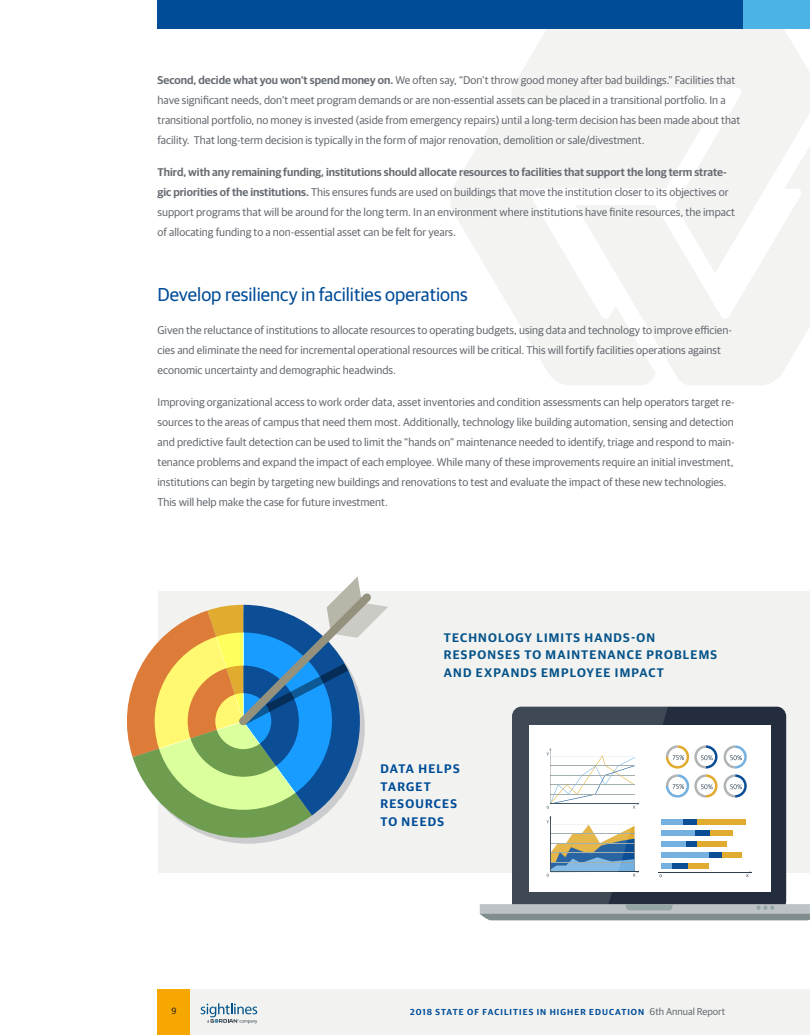
<style>
.page{position:relative;width:810px;height:1035px;background:#fff}
.page>*{position:absolute;margin:0;border:0;box-sizing:border-box;transform-origin:0 0}
.Body_text{font:18.75px "Guardian Sans";color:#004c97}
.Body_text-2{font:600 12.5px/17.5px "Guardian Sans";letter-spacing:.095em;color:#055389}
.Body_text-3{font:600 12.5px/17.5px "Guardian Sans";letter-spacing:.095em;color:#004c97}
.Body_text-4{font:11.25px/20px "Guardian Sans";color:#676c72}
.t1{font:10px "Calibri";color:#231f20}
.t2{font:600 8.75px "Guardian Sans";letter-spacing:.12em;color:#004c97}
.s1{font-weight:600}
.s2{font-weight:400;font-size:10px;color:#676c72}
</style>
<div class="page">
<svg style="left:510px;top:28px;width:300px;height:93px;fill:#f3f3f2"></svg>
<svg style="left:706px;top:121px;width:104px;height:264px;fill:#f3f3f2"></svg>
<svg style="left:450px;top:121px;width:256px;height:264px;fill:#f3f3f2"></svg>
<div style="left:158px;top:989px;width:652px;height:46px;background:#f2f3f1"></div>
<div style="left:158px;top:989px;width:32px;height:46px;background:#f6a800"></div>
<div style="left:158px;top:0;width:652px;height:28px;background:#4cb4e5"></div>
<svg style="left:201px;top:1003px;width:56px;height:21px"></svg>
<div style="left:158px;top:0;width:585px;height:28px;background:#004c97"></div>
<div style="left:158px;top:591px;width:652px;height:282px;background:#f2f3f1"></div>
<svg style="left:127px;top:576px;width:261px;height:268px"></svg>
<svg style="left:480px;top:707px;width:330px;height:213px"></svg>
<p class="Body_text-4" style="left:158px;top:69px;width:584px"><span class="s1">Second, decide what you won’t spend money on.</span> We often say, “Don’t throw good money after bad buildings.” Facilities that have significant needs, don’t meet program demands or are non-essential assets can be placed in a transitional portfolio. In a transitional portfolio, no money is invested (aside from emergency repairs) until a long-term decision has been made about that facility. That long-term decision is typically in the form of major renovation, demolition or sale/divestment.</p>
<p class="Body_text-4" style="left:158px;top:161px;width:579px"><span class="s1">Third, with any remaining funding, institutions should allocate resources to facilities that support the long term strate&shy;gic priorities of the institutions.</span> This ensures funds are used on buildings that move the institution closer to its objectives or support programs that will be around for the long term. In an environment where institutions have finite resources, the impact of allocating funding to a non-essential asset can be felt for years.</p>
<p class="Body_text" style="left:158px;top:281px;width:312px">Develop resiliency in facilities operations</p>
<p class="Body_text-4" style="left:158px;top:319px;width:576px">Given the reluctance of institutions to allocate resources to operating budgets, using data and technology to improve efficien&shy;cies and eliminate the need for incremental operational resources will be critical. This will fortify facilities operations against economic uncertainty and demographic headwinds.</p>
<p class="Body_text-4" style="left:158px;top:391px;width:579px">Improving organizational access to work order data, asset inventories and condition assessments can help operators target re&shy;sources to the areas of campus that need them most. Additionally, technology like building automation, sensing and detection and predictive fault detection can be used to limit the “hands on” maintenance needed to identify, triage and respond to main&shy;tenance problems and expand the impact of each employee. While many of these improvements require an initial investment, institutions can begin by targeting new buildings and renovations to test and evaluate the impact of these new technologies.<br>This will help make the case for future investment.</p>
<p class="Body_text-2" style="left:444px;top:628px;width:275px">TECHNOLOGY LIMITS HANDS-ON<br>RESPONSES TO MAINTENANCE PROBLEMS<br>AND EXPANDS EMPLOYEE IMPACT</p>
<p class="Body_text-3" style="left:381px;top:759px;width:81px">DATA HELPS<br>TARGET<br>RESOURCES<br>TO NEEDS</p>
<p class="t1" style="left:171px;top:1004px;width:7px">9</p>
<p class="t2" style="left:410px;top:1005px;width:317px">2018 STATE OF FACILITIES IN HIGHER EDUCATION <span class="s2">6th Annual Report</span></p>
</div>
